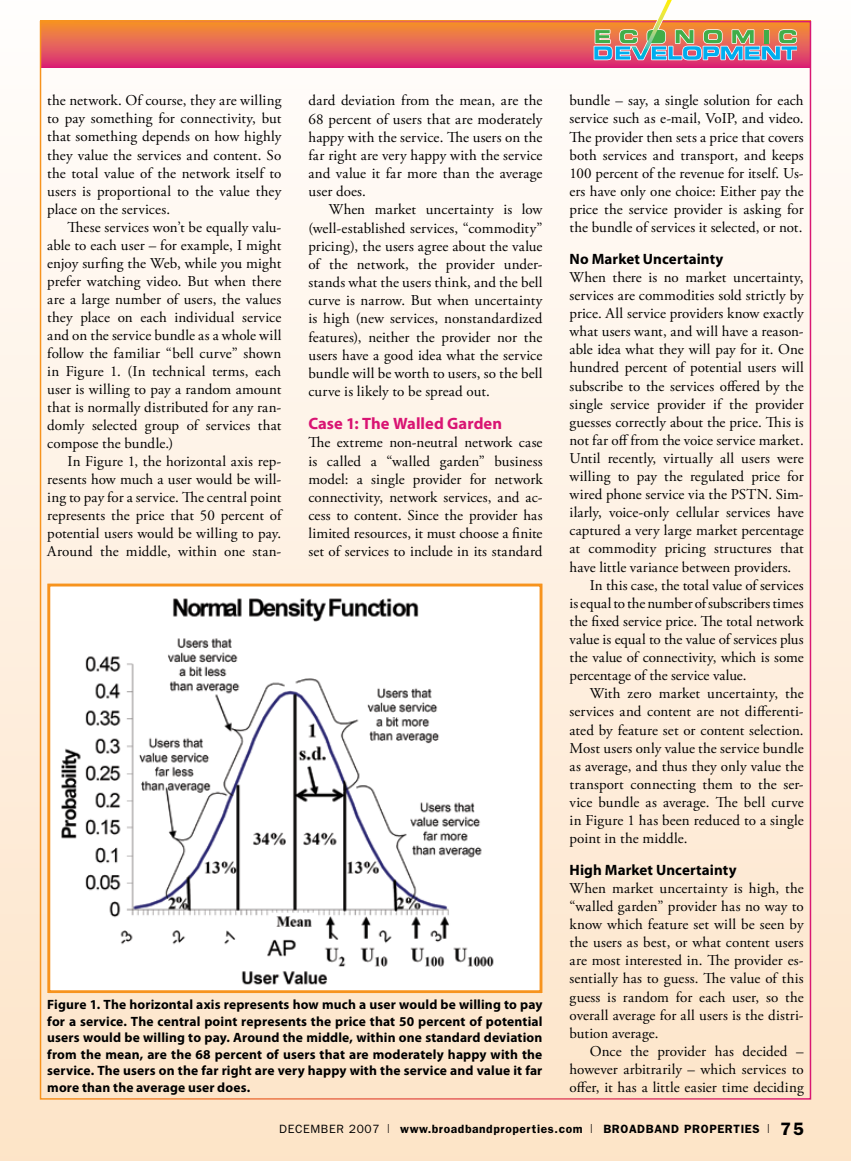
<style>
.page{position:relative;width:851px;height:1161px;background:#fff}
.page>*{position:absolute;margin:0;border:0;box-sizing:border-box;transform-origin:0 0}
.t1{font:700 16.5px "Myriad Pro";color:#d91473}
.t2{font:15px/18.1px "Adobe Garamond Pro";letter-spacing:.005em;color:#000;text-align:justify}
.t3{font:700 15px "Myriad Pro";letter-spacing:.005em;color:#000}
.t4{font:700 13.5px/16.5px "Myriad Pro";letter-spacing:.01em;color:#000;text-align:justify}
.t5{font:600 12px "Franklin Gothic";letter-spacing:.05em;color:#000}
.s1{font-weight:400}
.s2{font-family:"Helvetica";font-weight:300;font-stretch:condensed}
.s3{font-size:18px}
</style>
<div class="page">
<div style="left:0;top:0;width:850px;height:1161px;background:linear-gradient(to bottom,#fff9f7,#fde4c8)"></div>
<svg style="left:43px;top:24px;width:765px;height:44px;background:#e55a59"></svg>
<svg style="left:593px;top:0;width:203px;height:62px"></svg>
<img style="left:47px;top:583px;width:495px;height:406px">
<div style="left:47px;top:584px;width:495px;height:409px;border:3px solid #f7931d"></div>
<p class="t2" style="left:47px;top:92px;width:236px">the network. Of course, they are willing to pay something for connectivity, but that something depends on how highly they value the services and content. So the total value of the network itself to users is proportional to the value they place on the services.</p>
<p class="t2" style="left:47px;top:218px;width:236px;text-indent:20px">These services won’t be equally valu&shy;able to each user – for example, I might enjoy surfing the Web, while you might prefer watching video. But when there are a large number of users, the values they place on each individual service and on the service bundle as a whole will follow the familiar “bell curve” shown in Figure 1. (In technical terms, each user is willing to pay a random amount that is normally distributed for any ran&shy;domly selected group of services that compose the bundle.)</p>
<p class="t2" style="left:47px;top:453px;width:236px;text-indent:20px">In Figure 1, the horizontal axis rep&shy;resents how much a user would be will&shy;ing to pay for a service. The central point represents the price that 50 percent of potential users would be willing to pay.<br>Around the middle, within one stan-</p>
<p class="t2" style="left:308px;top:92px;width:236px">dard deviation from the mean, are the 68 percent of users that are moderately happy with the service. The users on the far right are very happy with the service and value it far more than the average user does.</p>
<p class="t2" style="left:308px;top:201px;width:236px;text-indent:20px">When market uncertainty is low (well-established services, “commodity” pricing), the users agree about the value of the network, the provider under&shy;stands what the users think, and the bell curve is narrow. But when uncertainty is high (new services, nonstandardized features), neither the provider nor the users have a good idea what the service bundle will be worth to users, so the bell curve is likely to be spread out.</p>
<p class="t1" style="left:308px;top:413px;width:195px">Case 1: The Walled Garden</p>
<p class="t2" style="left:308px;top:434px;width:236px">The extreme non-neutral network case is called a “walled garden” business model: a single provider for network connectivity, network services, and ac&shy;cess to content. Since the provider has limited resources, it must choose a finite set of services to include in its standard</p>
<p class="t4" style="left:47px;top:996px;width:496px">Figure 1. The horizontal axis represents how much a user would be willing to pay for a service. The central point represents the price that 50 percent of potential users would be willing to pay. Around the middle, within one standard deviation from the mean, are the 68 percent of users that are moderately happy with the service. The users on the far right are very happy with the service and value it far more than the average user does.</p>
<p class="t2" style="left:569px;top:92px;width:236px">bundle – say, a single solution for each service such as e-mail, VoIP, and video.<br>The provider then sets a price that covers both services and transport, and keeps 100 percent of the revenue for itself. Us&shy;ers have only one choice: Either pay the price the service provider is asking for the bundle of services it selected, or not.</p>
<p class="t3" style="left:569px;top:249px;width:155px">No Market Uncertainty</p>
<p class="t2" style="left:569px;top:269px;width:235px">When there is no market uncertainty,</p>
<p class="t2" style="left:569px;top:287px;width:235px">services are commodities sold strictly by</p>
<p class="t2" style="left:569px;top:305px;width:235px">price. All service providers know exactly</p>
<p class="t2" style="left:569px;top:323px;width:235px">what users want, and will have a reason-</p>
<p class="t2" style="left:569px;top:341px;width:235px">able idea what they will pay for it. One</p>
<p class="t2" style="left:569px;top:359px;width:235px">hundred percent of potential users will</p>
<p class="t2" style="left:569px;top:377px;width:235px">subscribe to the services offered by the</p>
<p class="t2" style="left:569px;top:395px;width:235px">single service provider if the provider</p>
<p class="t2" style="left:569px;top:413px;width:235px">guesses correctly about the price. This is</p>
<p class="t2" style="left:569px;top:432px;width:236px">not far off from the voice service market.</p>
<p class="t2" style="left:569px;top:450px;width:235px">Until recently, virtually all users were</p>
<p class="t2" style="left:569px;top:468px;width:236px">willing to pay the regulated price for</p>
<p class="t2" style="left:569px;top:486px;width:235px">wired phone service via the PSTN. Sim-</p>
<p class="t2" style="left:569px;top:504px;width:236px">ilarly, voice-only cellular services have</p>
<p class="t2" style="left:569px;top:522px;width:235px">captured a very large market percentage</p>
<p class="t2" style="left:569px;top:540px;width:235px">at commodity pricing structures that</p>
<p class="t2" style="left:569px;top:558px;width:223px">have little variance between providers.</p>
<p class="t2" style="left:590px;top:576px;width:215px">In this case, the total value of services</p>
<p class="t2" style="left:569px;top:595px;width:235px">is equal to the number of subscribers times</p>
<p class="t2" style="left:569px;top:613px;width:236px">the fixed service price. The total network</p>
<p class="t2" style="left:569px;top:631px;width:235px">value is equal to the value of services plus</p>
<p class="t2" style="left:569px;top:649px;width:235px">the value of connectivity, which is some</p>
<p class="t2" style="left:569px;top:667px;width:178px">percentage of the service value.</p>
<p class="t2" style="left:590px;top:685px;width:215px">With zero market uncertainty, the</p>
<p class="t2" style="left:569px;top:703px;width:235px">services and content are not differenti-</p>
<p class="t2" style="left:569px;top:721px;width:235px">ated by feature set or content selection.</p>
<p class="t2" style="left:569px;top:739px;width:235px">Most users only value the service bundle</p>
<p class="t2" style="left:569px;top:758px;width:236px">as average, and thus they only value the</p>
<p class="t2" style="left:569px;top:776px;width:235px">transport connecting them to the ser-</p>
<p class="t2" style="left:569px;top:794px;width:235px">vice bundle as average. The bell curve</p>
<p class="t2" style="left:569px;top:812px;width:235px">in Figure 1 has been reduced to a single</p>
<p class="t2" style="left:569px;top:830px;width:119px">point in the middle.</p>
<p class="t3" style="left:569px;top:860px;width:168px">High Market Uncertainty</p>
<p class="t2" style="left:569px;top:880px;width:236px">When market uncertainty is high, the “walled garden” provider has no way to know which feature set will be seen by the users as best, or what content users are most interested in. The provider es&shy;sentially has to guess. The value of this guess is random for each user, so the overall average for all users is the distri&shy;bution average.</p>
<p class="t2" style="left:569px;top:1043px;width:236px;text-indent:20px">Once the provider has decided – however arbitrarily – which services to offer, it has a little easier time deciding</p>
<p class="t5" style="left:279px;top:1122px;width:526px"><span class="s1">DECEMBER 2007</span> <span class="s2">|</span> www.broadbandproperties.com <span class="s2">|</span> BROADBAND PROPERTIES <span class="s2">|</span> <span class="s3">75</span></p>
</div>
